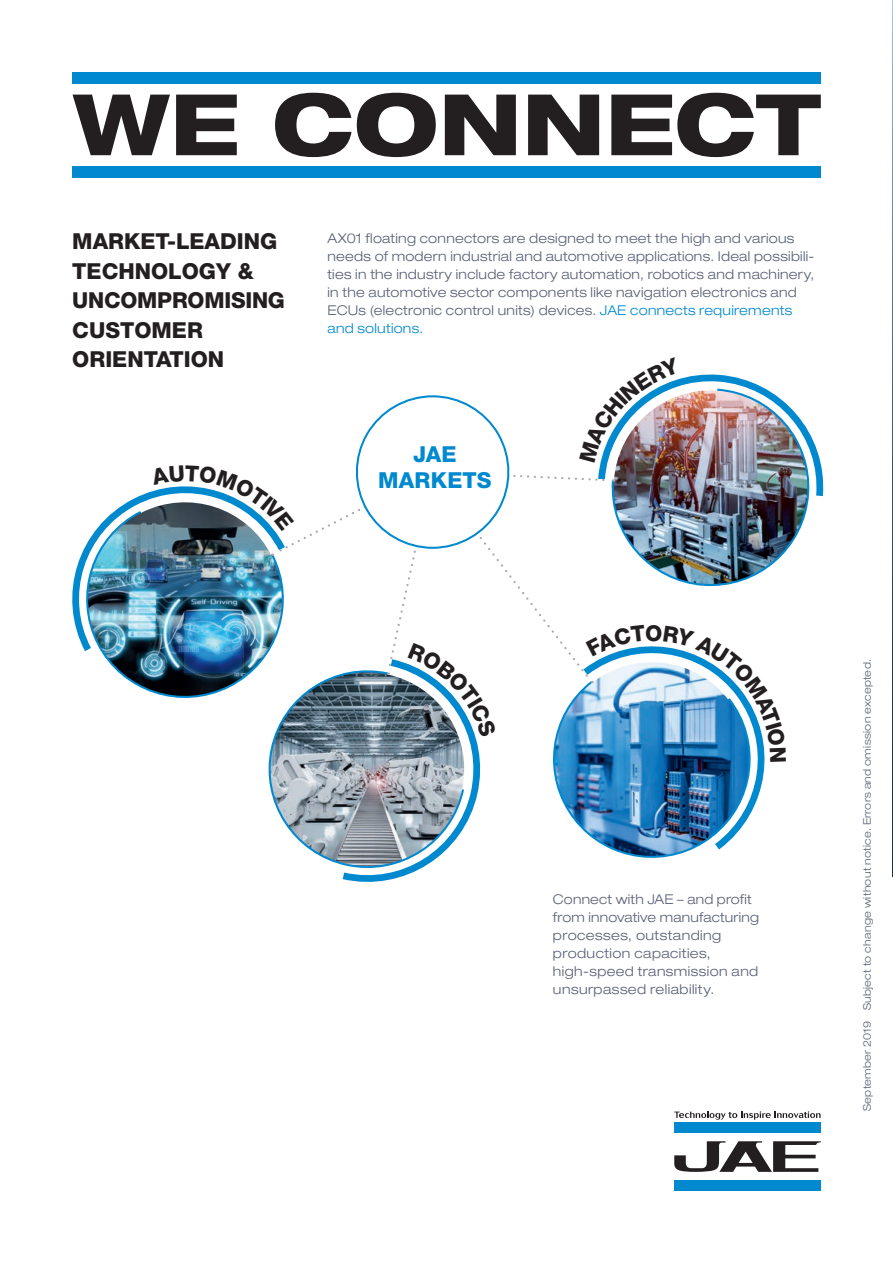
<style>
.page{position:relative;width:893px;height:1263px;background:#fff}
.page>*{position:absolute;margin:0;border:0;box-sizing:border-box;transform-origin:0 0}
.t1{font:800 expanded 84.9px "Helvetica Neue LT Pro";color:#231f20}
.t2{font:800 22.05px/29.4px "Helvetica Neue LT Pro";color:#231f20}
.t3{font:800 22.05px/25.5px "Helvetica Neue LT Pro";letter-spacing:.01em;color:#0089cf;text-align:center}
.t4{font:300 expanded 13.5px/18px "Helvetica Neue LT Pro";letter-spacing:.02em;color:#596176}
.t5{font:300 expanded 10.5px "Helvetica Neue LT Pro";letter-spacing:.025em;color:#596176}
.s1{color:#0089cf}
</style>
<div class="page">
<svg style="left:892px;top:0;width:1px;height:467px"></svg>
<svg style="left:892px;top:467px;width:1px;height:409px"></svg>
<svg style="left:674px;top:1141px;width:147px;height:31px"></svg>
<div style="left:674px;top:1180px;width:147px;height:11px;background:#0089cf"></div>
<div style="left:674px;top:1122px;width:147px;height:11px;background:#0089cf"></div>
<svg style="left:674px;top:1111px;width:147px;height:9px"></svg>
<div style="left:73px;top:166px;width:748px;height:11px;background:#0089cf"></div>
<div style="left:73px;top:72px;width:748px;height:12px;background:#0089cf"></div>
<img style="left:73px;top:374px;width:751px;height:508px">
<h1 class="t1" style="left:73px;top:70px;width:750px">WE CONNECT</h1>
<h2 class="t2" style="left:72px;top:227px;width:214px">MARKET-LEADING<br>TECHNOLOGY &amp;<br>UNCOMPROMISING<br>CUSTOMER<br>ORIENTATION</h2>
<p class="t4" style="left:327px;top:229px;width:489px">AX01 floating connectors are designed to meet the high and various needs of modern industrial and automotive applications. Ideal possibili&shy;ties in the industry include factory automation, robotics and machinery, in the automotive sector components like navigation electronics and ECUs (electronic control units) devices. <span class="s1">JAE connects requirements and solutions.</span></p>
<h2 class="t3" style="left:378px;top:442px;width:115px">JAE<br>MARKETS</h2>
<h2 class="t2" style="left:645px;top:618px;width:19px">O</h2>
<p class="t4" style="left:553px;top:890px;width:208px">Connect with JAE – and profit from innovative manufacturing processes, outstanding production capacities, high-speed transmission and unsurpassed reliability.</p>
<p class="t5" style="left:861px;top:1111px;width:453px;rotate:-90deg">September 2019 Subject to change without notice. Errors and omission excepted.</p>
</div>
